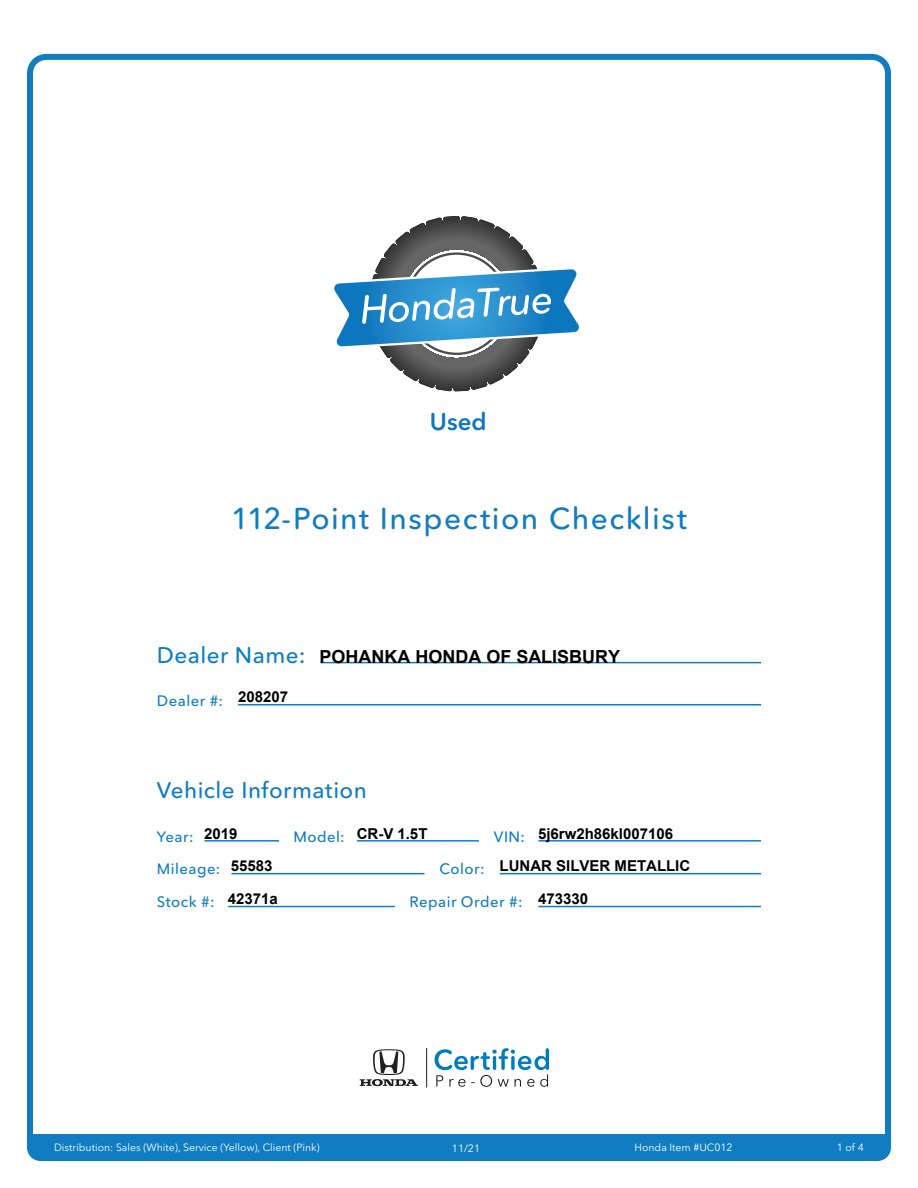
<style>
.page{position:relative;width:918px;height:1188px;background:#fff}
.page>*{position:absolute;margin:0;border:0;box-sizing:border-box;transform-origin:0 0}
.t1{font:500 30px "Avenir Next Rounded Std";letter-spacing:.05em;color:#107dc2}
.t2{font:600 24px "Avenir Next Rounded Std";color:#0c77be}
.t3{font:500 22.5px "Avenir Next Rounded Std";letter-spacing:.02em;color:#107dc2}
.t4{font:700 18px "Arial";color:#000}
.t5{font:700 15px "Arial";color:#000}
.t6{font:500 15px "Avenir Next Rounded Std";letter-spacing:.03em;color:#107dc2}
.t7{font:10.5px "Avenir Next Rounded Std";color:#fff}
</style>
<div class="page">
<div style="left:27px;top:54px;width:864px;height:1107px;border:6px solid #107dc2;border-radius:16px"></div>
<div style="left:27px;top:1134px;width:864px;height:27px;background:#107dc2"></div>
<hr style="left:320px;top:662px;width:441px;height:1px;background:#107dc2">
<hr style="left:205px;top:840px;width:74px;height:2px;background:#107dc2">
<hr style="left:238px;top:704px;width:523px;height:2px;background:#107dc2">
<hr style="left:232px;top:873px;width:192px;height:1px;background:#107dc2">
<hr style="left:357px;top:840px;width:122px;height:2px;background:#107dc2">
<hr style="left:500px;top:873px;width:261px;height:1px;background:#107dc2">
<hr style="left:228px;top:906px;width:167px;height:1px;background:#107dc2">
<hr style="left:538px;top:840px;width:223px;height:2px;background:#107dc2">
<hr style="left:538px;top:906px;width:223px;height:1px;background:#107dc2">
<svg style="left:334px;top:216px;width:245px;height:176px"></svg>
<svg style="left:435px;top:1048px;width:114px;height:39px"></svg>
<svg style="left:360px;top:1049px;width:58px;height:37px"></svg>
<hr style="left:426px;top:1048px;width:1px;height:39px;background:#231f20">
<h2 class="t2" style="left:430px;top:407px;width:58px">Used</h2>
<h1 class="t1" style="left:231px;top:500px;width:457px">112-Point Inspection Checklist</h1>
<h3 class="t3" style="left:157px;top:642px;width:150px">Dealer Name:</h3>
<h3 class="t6" style="left:157px;top:691px;width:68px">Dealer #:</h3>
<h3 class="t5" style="left:238px;top:689px;width:52px">208207</h3>
<h3 class="t4" style="left:320px;top:647px;width:302px">POHANKA HONDA OF SALISBURY</h3>
<h3 class="t3" style="left:157px;top:777px;width:211px">Vehicle Information</h3>
<h3 class="t6" style="left:157px;top:827px;width:38px">Year:</h3>
<h3 class="t5" style="left:204px;top:825px;width:35px">2019</h3>
<h3 class="t5" style="left:357px;top:825px;width:72px">CR-V 1.5T</h3>
<h3 class="t5" style="left:538px;top:825px;width:137px">5j6rw2h86kl007106</h3>
<h3 class="t5" style="left:231px;top:858px;width:43px">55583</h3>
<h3 class="t5" style="left:500px;top:858px;width:192px">LUNAR SILVER METALLIC</h3>
<h3 class="t5" style="left:228px;top:891px;width:52px">42371a</h3>
<h3 class="t5" style="left:538px;top:891px;width:52px">473330</h3>
<h3 class="t6" style="left:293px;top:827px;width:53px">Model:</h3>
<h3 class="t6" style="left:494px;top:827px;width:33px">VIN:</h3>
<h3 class="t6" style="left:157px;top:860px;width:65px">Mileage:</h3>
<h3 class="t6" style="left:439px;top:860px;width:47px">Color:</h3>
<h3 class="t6" style="left:157px;top:893px;width:59px">Stock #:</h3>
<h3 class="t6" style="left:410px;top:893px;width:114px">Repair Order #:</h3>
<p class="t7" style="left:54px;top:1141px;width:267px">Distribution: Sales (White), Service (Yellow), Client (Pink)</p>
<p class="t7" style="left:452px;top:1142px;width:30px">11/21</p>
<p class="t7" style="left:635px;top:1141px;width:100px">Honda Item #UC012</p>
<p class="t7" style="left:837px;top:1141px;width:29px">1 of 4</p>
</div>
